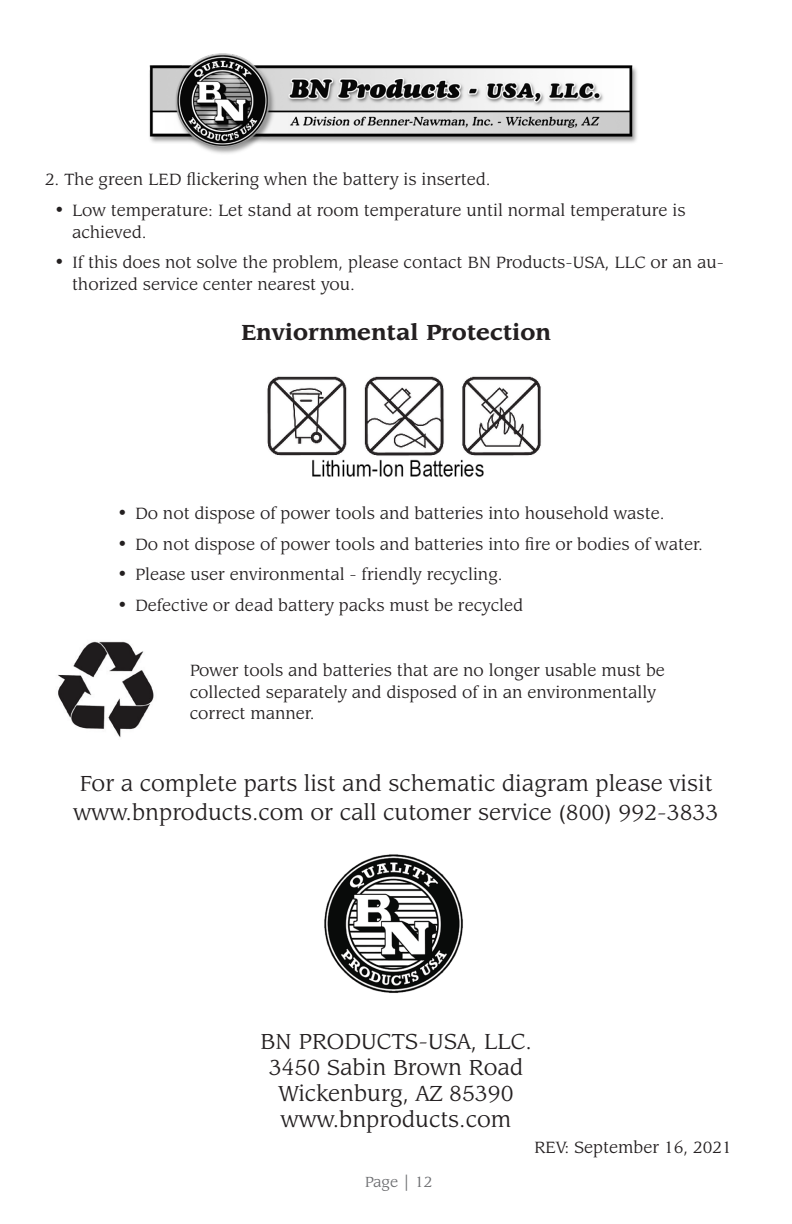
<style>
.page{position:relative;width:792px;height:1224px;background:#fff}
.page>*{position:absolute;margin:0;border:0;box-sizing:border-box;transform-origin:0 0}
.t1{font:24px "Leawood IT Cby BT";color:#231f20}
.t2{font:700 24px "Leawood IT Cby BT";color:#231f20}
.t3{font:18px/21.6px "Leawood IT Cby BT";color:#231f20}
.t4{font:16.2px "Leawood IT Cby BT";color:#6c6d70}
</style>
<div class="page">
<img style="left:149px;top:53px;width:488px;height:101px">
<img style="left:267px;top:376px;width:274px;height:101px">
<img style="left:58px;top:641px;width:96px;height:97px">
<img style="left:324px;top:854px;width:139px;height:139px">
<p class="t3" style="left:45px;top:169px;width:447px">2. The green LED flickering when the battery is inserted.</p>
<p class="t3" style="left:72px;top:199px;width:615px;text-indent:-18px">• Low temperature: Let stand at room temperature until normal temperature is achieved.</p>
<p class="t3" style="left:72px;top:252px;width:654px;text-indent:-18px">• If this does not solve the problem, please contact BN Products-USA, LLC or an au&shy;thorized service center nearest you.</p>
<p class="t2" style="left:241px;top:318px;width:311px">Enviornmental Protection</p>
<p class="t3" style="left:117px;top:503px;width:549px">• Do not dispose of power tools and batteries into household waste.</p>
<p class="t3" style="left:117px;top:533px;width:587px">• Do not dispose of power tools and batteries into fire or bodies of water.</p>
<p class="t3" style="left:117px;top:564px;width:387px">• Please user environmental - friendly recycling.</p>
<p class="t3" style="left:117px;top:594px;width:408px">• Defective or dead battery packs must be recycled</p>
<p class="t3" style="left:190px;top:660px;width:477px">Power tools and batteries that are no longer usable must be collected separately and disposed of in an environmentally</p>
<p class="t3" style="left:190px;top:703px;width:127px">correct manner.</p>
<p class="t1" style="left:79px;top:770px;width:635px">For a complete parts list and schematic diagram please visit</p>
<p class="t1" style="left:74px;top:799px;width:646px">www.bnproducts.com or call cutomer service (800) 992-3833</p>
<p class="t1" style="left:260px;top:1027px;width:273px">BN PRODUCTS-USA, LLC.</p>
<p class="t1" style="left:269px;top:1053px;width:256px">3450 Sabin Brown Road</p>
<p class="t1" style="left:278px;top:1079px;width:237px">Wickenburg, AZ 85390</p>
<p class="t1" style="left:281px;top:1105px;width:232px">www.bnproducts.com</p>
<p class="t4" style="left:365px;top:1173px;width:69px">Page | 12</p>
<p class="t3" style="left:534px;top:1137px;width:199px">REV: September 16, 2021</p>
</div>
